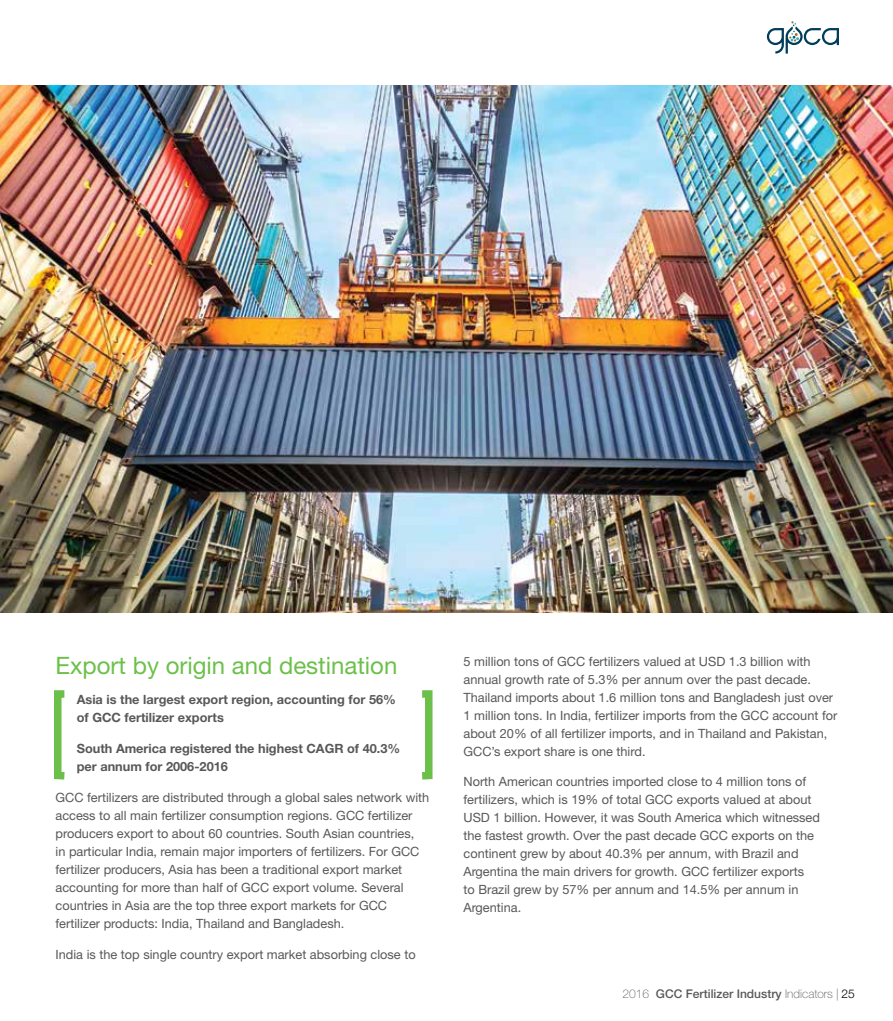
<style>
.page{position:relative;width:893px;height:1021px;background:#fff}
.page>*{position:absolute;margin:0;border:0;box-sizing:border-box;transform-origin:0 0}
.t1{font:24px "Helvetica Neue LT Std";color:#6cc04a}
.t2{font:12.75px/18px "Helvetica Neue LT Std";color:#58585a}
.t3{font:700 12.75px/18px "Helvetica Neue LT Std";color:#58585a}
.t4{font:500 12px "Helvetica Neue LT Std";color:#58595b}
.s1{font-weight:100}
.s2{font-weight:300;color:#000}
</style>
<div class="page">
<div style="left:418px;top:690px;width:14px;height:89px;border:8px solid #6cc04a"></div>
<div style="left:54px;top:690px;width:14px;height:89px;border:8px solid #6cc04a"></div>
<img style="left:0;top:85px;width:893px;height:527px">
<svg style="left:767px;top:21px;width:72px;height:33px"></svg>
<h1 class="t1" style="left:56px;top:650px;width:343px">Export by origin and destination</h1>
<p class="t3" style="left:77px;top:690px;width:321px">Asia is the largest export region, accounting for 56% of GCC fertilizer exports</p>
<p class="t3" style="left:77px;top:739px;width:325px">South America registered the highest CAGR of 40.3% per annum for 2006-2016</p>
<p class="t2" style="left:56px;top:788px;width:375px">GCC fertilizers are distributed through a global sales network with access to all main fertilizer consumption regions. GCC fertilizer producers export to about 60 countries. South Asian countries,<br>in particular India, remain major importers of fertilizers. For GCC fertilizer producers, Asia has been a traditional export market accounting for more than half of GCC export volume. Several countries in Asia are the top three export markets for GCC fertilizer products: India, Thailand and Bangladesh.</p>
<p class="t2" style="left:56px;top:945px;width:362px">India is the top single country export market absorbing close to</p>
<p class="t2" style="left:463px;top:651px;width:375px">5 million tons of GCC fertilizers valued at USD 1.3 billion with annual growth rate of 5.3% per annum over the past decade.<br>Thailand imports about 1.6 million tons and Bangladesh just over 1 million tons. In India, fertilizer imports from the GCC account for about 20% of all fertilizer imports, and in Thailand and Pakistan, GCC’s export share is one third.</p>
<p class="t2" style="left:463px;top:772px;width:358px">North American countries imported close to 4 million tons of fertilizers, which is 19% of total GCC exports valued at about USD 1 billion. However, it was South America which witnessed the fastest growth. Over the past decade GCC exports on the continent grew by about 40.3% per annum, with Brazil and Argentina the main drivers for growth. GCC fertilizer exports<br>to Brazil grew by 57% per annum and 14.5% per annum in Argentina.</p>
<p class="t4" style="left:623px;top:986px;width:234px"><span class="s1">2016</span> GCC Fertilizer Industry <span class="s1">Indicators |</span> <span class="s2">25</span></p>
</div>
